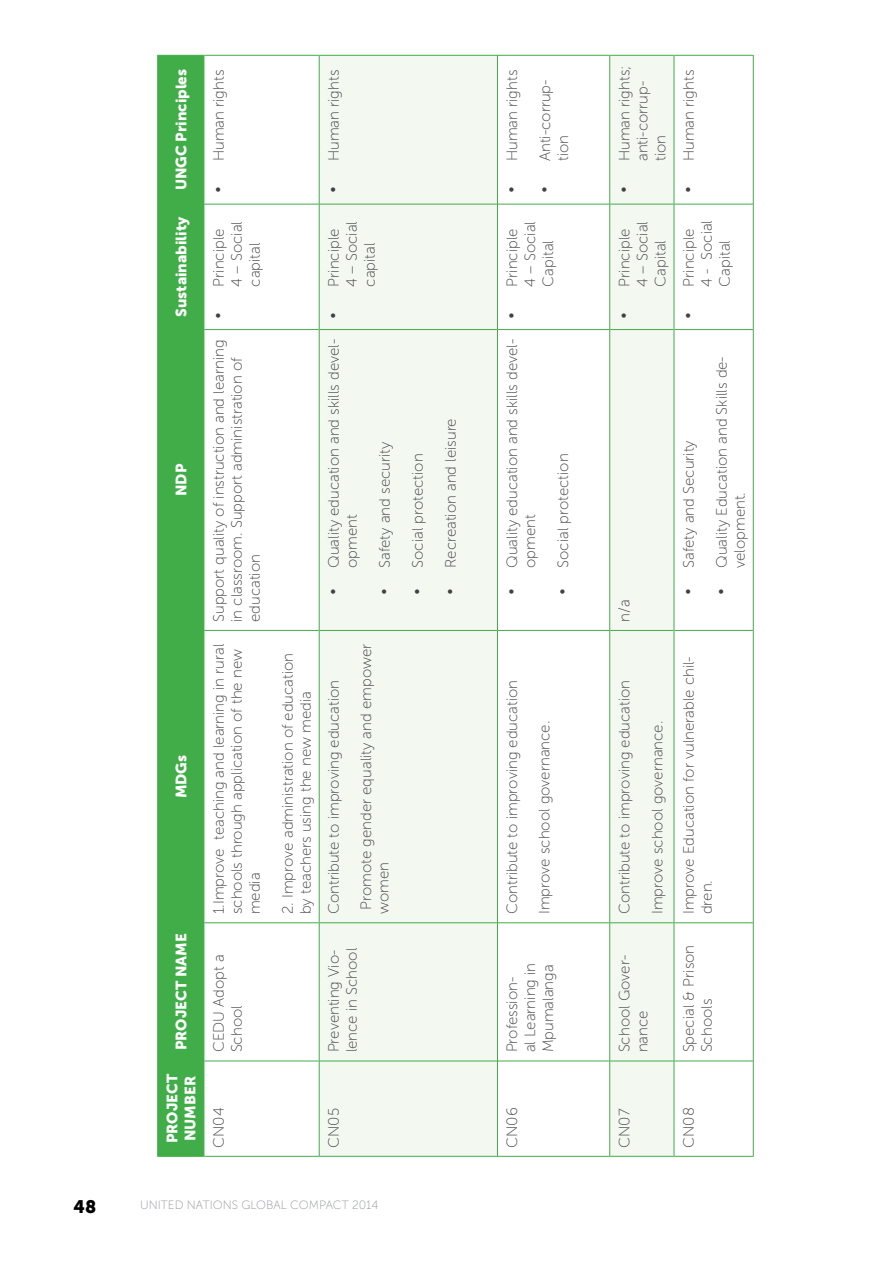
<style>
.page{position:relative;width:893px;height:1263px;background:#fff}
.page>*{position:absolute;margin:0;border:0;box-sizing:border-box;transform-origin:0 0}
.t1{font:18px "Museo Sans 900";color:#000}
.t2{font:15px/18px "Museo Sans 100";color:#414042}
.t3{font:15px/18px "Museo Sans 900";color:#fff}
.t4{font:12px "Museo Sans 100";color:#939598}
</style>
<div class="page">
<div style="left:158px;top:56px;width:46px;height:1100px;background:#41ad49"></div>
<svg style="left:320px;top:56px;width:354px;height:1100px;fill:#f3f8f1"></svg>
<hr style="left:157px;top:1061px;width:1px;height:96px;background:#41ad49">
<hr style="left:158px;top:1156px;width:46px;height:1px;background:#41ad49">
<hr style="left:157px;top:923px;width:1px;height:138px;background:#41ad49">
<hr style="left:158px;top:1060px;width:46px;height:1px;background:#41ad49">
<hr style="left:157px;top:630px;width:1px;height:293px;background:#41ad49">
<hr style="left:158px;top:922px;width:46px;height:1px;background:#41ad49">
<hr style="left:157px;top:330px;width:1px;height:300px;background:#41ad49">
<hr style="left:158px;top:630px;width:46px;height:1px;background:#41ad49">
<hr style="left:157px;top:204px;width:1px;height:126px;background:#41ad49">
<hr style="left:158px;top:329px;width:46px;height:1px;background:#41ad49">
<hr style="left:157px;top:55px;width:1px;height:149px;background:#41ad49">
<hr style="left:158px;top:204px;width:46px;height:1px;background:#41ad49">
<hr style="left:158px;top:55px;width:46px;height:1px;background:#41ad49">
<hr style="left:204px;top:1061px;width:1px;height:96px;background:#41ad49">
<hr style="left:204px;top:1156px;width:115px;height:1px;background:#41ad49">
<hr style="left:204px;top:923px;width:1px;height:138px;background:#41ad49">
<hr style="left:204px;top:1060px;width:115px;height:1px;background:#41ad49">
<hr style="left:204px;top:630px;width:1px;height:293px;background:#41ad49">
<hr style="left:204px;top:922px;width:115px;height:1px;background:#41ad49">
<hr style="left:204px;top:330px;width:1px;height:300px;background:#41ad49">
<hr style="left:204px;top:630px;width:115px;height:1px;background:#41ad49">
<hr style="left:204px;top:204px;width:1px;height:126px;background:#41ad49">
<hr style="left:204px;top:329px;width:115px;height:1px;background:#41ad49">
<hr style="left:204px;top:55px;width:1px;height:149px;background:#41ad49">
<hr style="left:204px;top:204px;width:115px;height:1px;background:#41ad49">
<hr style="left:204px;top:55px;width:115px;height:1px;background:#41ad49">
<hr style="left:319px;top:1061px;width:1px;height:96px;background:#41ad49">
<hr style="left:320px;top:1156px;width:177px;height:1px;background:#41ad49">
<hr style="left:319px;top:923px;width:1px;height:138px;background:#41ad49">
<hr style="left:320px;top:1060px;width:177px;height:1px;background:#41ad49">
<hr style="left:319px;top:630px;width:1px;height:293px;background:#41ad49">
<hr style="left:320px;top:922px;width:177px;height:1px;background:#41ad49">
<hr style="left:319px;top:330px;width:1px;height:300px;background:#41ad49">
<hr style="left:320px;top:630px;width:177px;height:1px;background:#41ad49">
<hr style="left:319px;top:204px;width:1px;height:126px;background:#41ad49">
<hr style="left:320px;top:329px;width:177px;height:1px;background:#41ad49">
<hr style="left:319px;top:55px;width:1px;height:149px;background:#41ad49">
<hr style="left:320px;top:204px;width:177px;height:1px;background:#41ad49">
<hr style="left:320px;top:55px;width:177px;height:1px;background:#41ad49">
<hr style="left:497px;top:1061px;width:1px;height:96px;background:#41ad49">
<hr style="left:498px;top:1156px;width:111px;height:1px;background:#41ad49">
<hr style="left:497px;top:923px;width:1px;height:138px;background:#41ad49">
<hr style="left:498px;top:1060px;width:111px;height:1px;background:#41ad49">
<hr style="left:497px;top:630px;width:1px;height:293px;background:#41ad49">
<hr style="left:498px;top:922px;width:111px;height:1px;background:#41ad49">
<hr style="left:497px;top:330px;width:1px;height:300px;background:#41ad49">
<hr style="left:498px;top:630px;width:111px;height:1px;background:#41ad49">
<hr style="left:497px;top:204px;width:1px;height:126px;background:#41ad49">
<hr style="left:498px;top:329px;width:111px;height:1px;background:#41ad49">
<hr style="left:497px;top:55px;width:1px;height:149px;background:#41ad49">
<hr style="left:498px;top:204px;width:111px;height:1px;background:#41ad49">
<hr style="left:498px;top:55px;width:111px;height:1px;background:#41ad49">
<hr style="left:609px;top:1061px;width:1px;height:96px;background:#41ad49">
<hr style="left:610px;top:1156px;width:64px;height:1px;background:#41ad49">
<hr style="left:609px;top:923px;width:1px;height:138px;background:#41ad49">
<hr style="left:610px;top:1060px;width:64px;height:1px;background:#41ad49">
<hr style="left:609px;top:630px;width:1px;height:293px;background:#41ad49">
<hr style="left:610px;top:922px;width:64px;height:1px;background:#41ad49">
<hr style="left:609px;top:330px;width:1px;height:300px;background:#41ad49">
<hr style="left:610px;top:630px;width:64px;height:1px;background:#41ad49">
<hr style="left:609px;top:204px;width:1px;height:126px;background:#41ad49">
<hr style="left:610px;top:329px;width:64px;height:1px;background:#41ad49">
<hr style="left:609px;top:55px;width:1px;height:149px;background:#41ad49">
<hr style="left:610px;top:204px;width:64px;height:1px;background:#41ad49">
<hr style="left:610px;top:55px;width:64px;height:1px;background:#41ad49">
<hr style="left:674px;top:1061px;width:1px;height:96px;background:#41ad49">
<hr style="left:674px;top:1156px;width:79px;height:1px;background:#41ad49">
<hr style="left:674px;top:923px;width:1px;height:138px;background:#41ad49">
<hr style="left:674px;top:1060px;width:79px;height:1px;background:#41ad49">
<hr style="left:674px;top:630px;width:1px;height:293px;background:#41ad49">
<hr style="left:674px;top:922px;width:79px;height:1px;background:#41ad49">
<hr style="left:674px;top:330px;width:1px;height:300px;background:#41ad49">
<hr style="left:674px;top:630px;width:79px;height:1px;background:#41ad49">
<hr style="left:674px;top:204px;width:1px;height:126px;background:#41ad49">
<hr style="left:674px;top:329px;width:79px;height:1px;background:#41ad49">
<hr style="left:674px;top:55px;width:1px;height:149px;background:#41ad49">
<hr style="left:674px;top:204px;width:79px;height:1px;background:#41ad49">
<hr style="left:674px;top:55px;width:79px;height:1px;background:#41ad49">
<hr style="left:753px;top:1061px;width:1px;height:96px;background:#41ad49">
<hr style="left:753px;top:923px;width:1px;height:138px;background:#41ad49">
<hr style="left:753px;top:630px;width:1px;height:293px;background:#41ad49">
<hr style="left:753px;top:330px;width:1px;height:300px;background:#41ad49">
<hr style="left:753px;top:204px;width:1px;height:126px;background:#41ad49">
<hr style="left:753px;top:55px;width:1px;height:149px;background:#41ad49">
<p class="t3" style="left:172px;top:190px;width:123px;rotate:-90deg">UNGC Principles</p>
<p class="t3" style="left:172px;top:317px;width:102px;rotate:-90deg">Sustainability</p>
<p class="t3" style="left:172px;top:496px;width:34px;rotate:-90deg">NDP</p>
<p class="t3" style="left:172px;top:798px;width:45px;rotate:-90deg">MDGs</p>
<p class="t3" style="left:172px;top:1050px;width:118px;rotate:-90deg">PROJECT NAME</p>
<p class="t3" style="left:163px;top:1143px;width:71px;rotate:-90deg">PROJECT<br>NUMBER</p>
<p class="t2" style="left:210px;top:193px;width:125px;rotate:-90deg">• Human rights</p>
<p class="t2" style="left:210px;top:287px;width:67px;text-indent:-32px;rotate:-90deg">• Principle<br>4 – Social capital</p>
<p class="t2" style="left:210px;top:622px;width:284px;rotate:-90deg">Support quality of instruction and learning in classroom. Support administration of education</p>
<p class="t2" style="left:210px;top:914px;width:272px;rotate:-90deg">1.Improve teaching and learning in rural schools through application of the new media</p>
<p class="t2" style="left:279px;top:914px;width:263px;rotate:-90deg">2. Improve administration of education by teachers using the new media</p>
<p class="t2" style="left:210px;top:1052px;width:99px;rotate:-90deg">CEDU Adopt a<br>School</p>
<p class="t2" style="left:325px;top:193px;width:125px;rotate:-90deg">• Human rights</p>
<p class="t2" style="left:325px;top:287px;width:67px;text-indent:-32px;rotate:-90deg">• Principle<br>4 – Social capital</p>
<p class="t2" style="left:325px;top:568px;width:230px;text-indent:-27px;rotate:-90deg">• Quality education and skills devel&shy;opment</p>
<p class="t2" style="left:376px;top:595px;width:155px;rotate:-90deg">• Safety and security</p>
<p class="t2" style="left:318px;top:914px;width:272px;line-height:32.2px;rotate:-90deg">Contribute to improving education<br>Promote gender equality and empower</p>
<p class="t2" style="left:374px;top:914px;width:54px;rotate:-90deg">women</p>
<p class="t2" style="left:325px;top:1052px;width:106px;rotate:-90deg">Preventing Vio&shy;lence in School</p>
<p class="t2" style="left:210px;top:1148px;width:42px;rotate:-90deg">CN04</p>
<p class="t2" style="left:325px;top:1148px;width:41px;rotate:-90deg">CN05</p>
<p class="t2" style="left:409px;top:595px;width:143px;rotate:-90deg">• Social protection</p>
<p class="t2" style="left:442px;top:595px;width:178px;rotate:-90deg">• Recreation and leisure</p>
<p class="t1" style="left:74px;top:1196px;width:24px">48</p>
<p class="t4" style="left:140px;top:1199px;width:240px">UNITED NATIONS GLOBAL COMPACT 2014</p>
<p class="t2" style="left:503px;top:193px;width:125px;rotate:-90deg">• Human rights</p>
<p class="t2" style="left:536px;top:161px;width:83px;text-indent:-32px;rotate:-90deg">• Anti-corrup&shy;tion</p>
<p class="t2" style="left:503px;top:287px;width:67px;text-indent:-32px;rotate:-90deg">• Principle<br>4 – Social<br>Capital</p>
<p class="t2" style="left:503px;top:568px;width:230px;text-indent:-27px;rotate:-90deg">• Quality education and skills devel&shy;opment</p>
<p class="t2" style="left:554px;top:595px;width:143px;rotate:-90deg">• Social protection</p>
<p class="t2" style="left:496px;top:914px;width:236px;line-height:32.2px;rotate:-90deg">Contribute to improving education<br>Improve school governance.</p>
<p class="t2" style="left:503px;top:1052px;width:91px;rotate:-90deg">Profession&shy;al Learning in<br>Mpumalanga</p>
<p class="t2" style="left:503px;top:1148px;width:42px;rotate:-90deg">CN06</p>
<p class="t2" style="left:615px;top:161px;width:97px;text-indent:-32px;rotate:-90deg">• Human rights; anti-corrup&shy;tion</p>
<p class="t2" style="left:615px;top:287px;width:67px;text-indent:-32px;rotate:-90deg">• Principle<br>4 – Social<br>Capital</p>
<p class="t2" style="left:680px;top:193px;width:125px;rotate:-90deg">• Human rights</p>
<p class="t2" style="left:680px;top:287px;width:68px;text-indent:-32px;rotate:-90deg">• Principle<br>4 - Social<br>Capital</p>
<p class="t2" style="left:615px;top:622px;width:24px;rotate:-90deg">n/a</p>
<p class="t2" style="left:608px;top:914px;width:236px;line-height:33px;rotate:-90deg">Contribute to improving education<br>Improve school governance.</p>
<p class="t2" style="left:615px;top:1052px;width:99px;rotate:-90deg">School Gover&shy;nance</p>
<p class="t2" style="left:680px;top:595px;width:156px;rotate:-90deg">• Safety and Security</p>
<p class="t2" style="left:713px;top:568px;width:213px;text-indent:-27px;rotate:-90deg">• Quality Education and Skills de&shy;velopment.</p>
<p class="t2" style="left:680px;top:914px;width:259px;rotate:-90deg">Improve Education for vulnerable chil&shy;dren.</p>
<p class="t2" style="left:680px;top:1052px;width:109px;rotate:-90deg">Special &amp; Prison<br>Schools</p>
<p class="t2" style="left:615px;top:1148px;width:41px;rotate:-90deg">CN07</p>
<p class="t2" style="left:680px;top:1148px;width:42px;rotate:-90deg">CN08</p>
</div>
